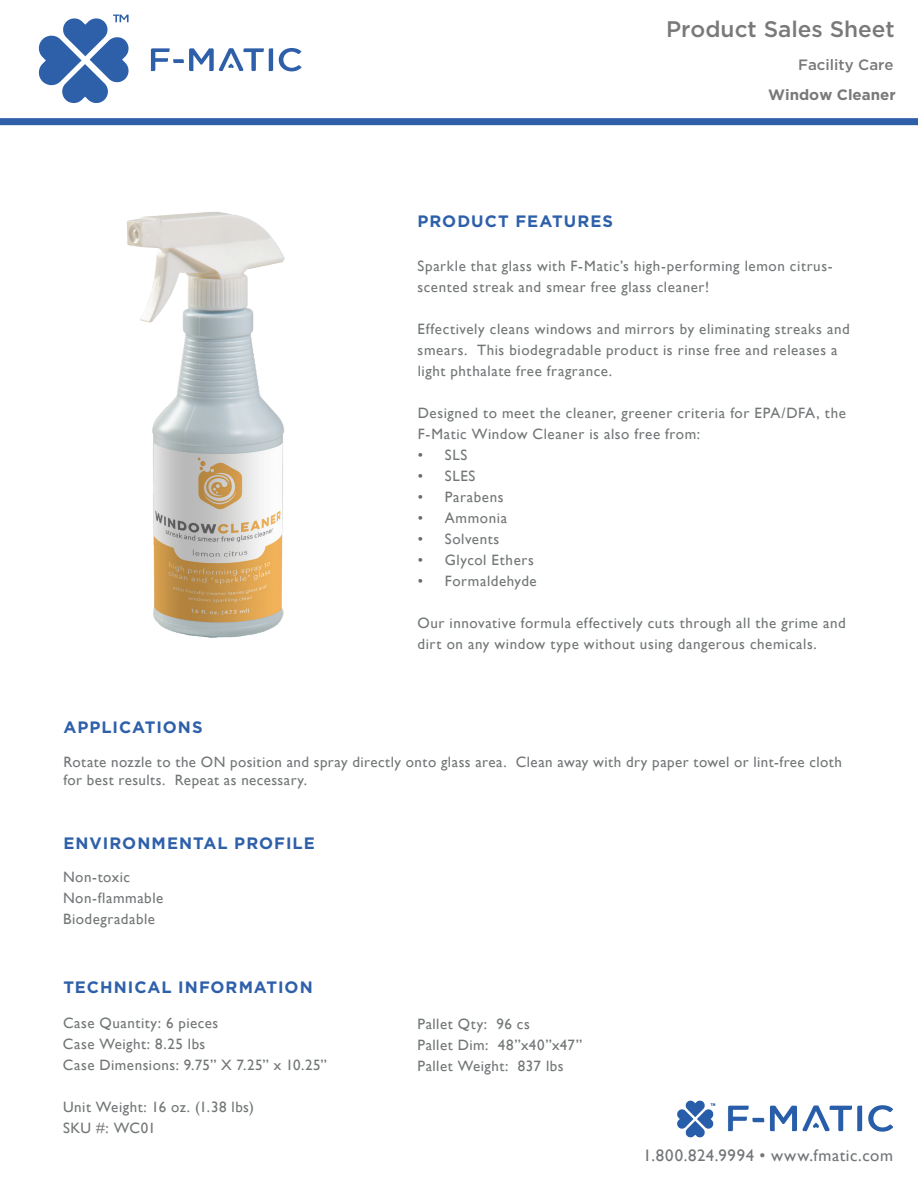
<style>
.page{position:relative;width:918px;height:1188px;background:#fff}
.page>*{position:absolute;margin:0;border:0;box-sizing:border-box;transform-origin:0 0}
.t1{font:500 22.5px "Gotham HTF";color:#787a78}
.t2{font:16.65px "Gill Sans";letter-spacing:.04em;color:#727678}
.t3{font:700 16.5px "Gotham HTF";letter-spacing:.06em;color:#2e60aa}
.t4{font:15px/21px "Gill Sans";letter-spacing:.035em;color:#727677}
.t5{font:700 15px "Gotham HTF";color:#787a78}
.t6{font:500 15px "Gotham HTF";color:#787a78}
.s1{color:#666b6c}
</style>
<div class="page">
<img style="left:127px;top:212px;width:157px;height:426px">
<svg style="left:38px;top:15px;width:91px;height:88px"></svg>
<svg style="left:279px;top:48px;width:23px;height:23px"></svg>
<svg style="left:151px;top:48px;width:122px;height:23px"></svg>
<svg style="left:0;top:118px;width:918px;height:8px;background:#4772b3"></svg>
<img style="left:677px;top:1100px;width:215px;height:38px">
<p class="t3" style="left:417px;top:212px;width:197px">PRODUCT FEATURES</p>
<h1 class="t1" style="left:666px;top:16px;width:230px">Product Sales Sheet</h1>
<p class="t6" style="left:798px;top:56px;width:97px">Facility Care</p>
<p class="t5" style="left:768px;top:86px;width:129px">Window Cleaner</p>
<p class="t3" style="left:63px;top:717px;width:141px">APPLICATIONS</p>
<p class="t4" style="left:418px;top:256px;width:417px">Sparkle that glass with F-Matic’s high-performing lemon citrus&shy;scented streak and smear free glass cleaner!</p>
<p class="t4" style="left:418px;top:319px;width:434px">Effectively cleans windows and mirrors by eliminating streaks and smears. This biodegradable product is rinse free and releases a light phthalate free fragrance.</p>
<p class="t4" style="left:418px;top:403px;width:430px">Designed to meet the cleaner, greener criteria for EPA/DFA, the<br>F-Matic Window Cleaner is also free from:</p>
<p class="t4" style="left:418px;top:445px;width:51px"><span class="s1">•</span> SLS</p>
<p class="t4" style="left:418px;top:466px;width:59px"><span class="s1">•</span> SLES</p>
<p class="t4" style="left:418px;top:487px;width:87px"><span class="s1">•</span> Parabens</p>
<p class="t4" style="left:418px;top:508px;width:91px"><span class="s1">•</span> Ammonia</p>
<p class="t4" style="left:418px;top:529px;width:83px"><span class="s1">•</span> Solvents</p>
<p class="t4" style="left:418px;top:550px;width:118px"><span class="s1">•</span> Glycol Ethers</p>
<p class="t4" style="left:418px;top:571px;width:120px"><span class="s1">•</span> Formaldehyde</p>
<p class="t4" style="left:418px;top:613px;width:430px">Our innovative formula effectively cuts through all the grime and dirt on any window type without using dangerous chemicals.</p>
<p class="t4" style="left:63px;top:753px;width:780px;line-height:18px">Rotate nozzle to the ON position and spray directly onto glass area. Clean away with dry paper towel or lint-free cloth for best results. Repeat as necessary.</p>
<p class="t3" style="left:63px;top:834px;width:253px">ENVIRONMENTAL PROFILE</p>
<p class="t4" style="left:63px;top:867px;width:102px">Non-toxic<br>Non-flammable<br>Biodegradable</p>
<p class="t3" style="left:63px;top:978px;width:251px">TECHNICAL INFORMATION</p>
<p class="t4" style="left:63px;top:1012px;width:266px">Case Quantity: 6 pieces<br>Case Weight: 8.25 lbs<br>Case Dimensions: 9.75” X 7.25” x 10.25”</p>
<p class="t4" style="left:63px;top:1096px;width:192px">Unit Weight: 16 oz. (1.38 lbs)<br>SKU #: WC01</p>
<p class="t4" style="left:417px;top:1014px;width:166px">Pallet Qty: 96 cs<br>Pallet Dim: 48”x40”x47”<br>Pallet Weight: 837 lbs</p>
<p class="t2" style="left:643px;top:1145px;width:251px">1.800.824.9994 • www.fmatic.com</p>
</div>
